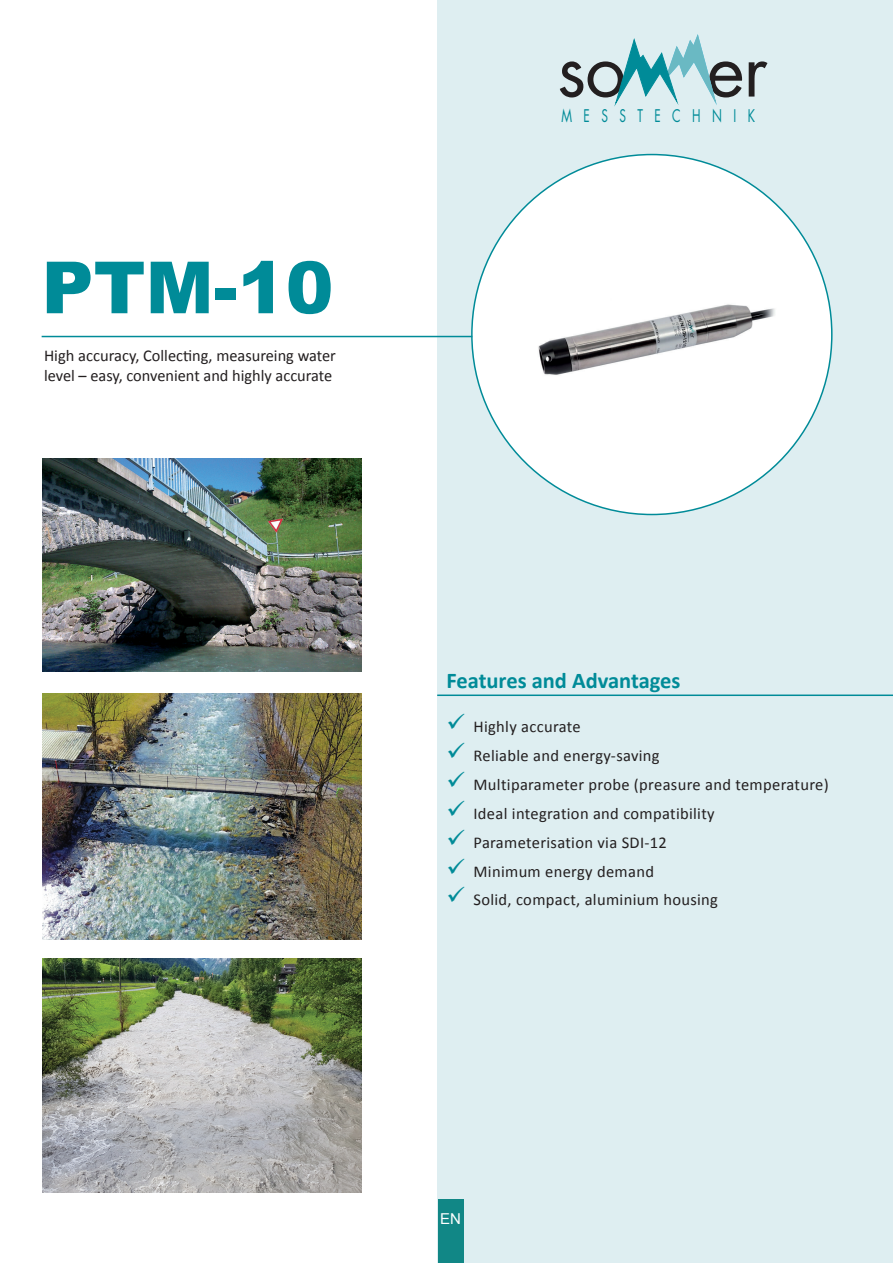
<style>
.page{position:relative;width:893px;height:1263px;background:#fff}
.page>*{position:absolute;margin:0;border:0;box-sizing:border-box;transform-origin:0 0}
.t1{font:72.75px "Futura";color:#231f20}
.t2{font:900 72px "Arial";color:#008b98}
.t3{font:700 22.5px "Calibri";color:#008b98}
.t4{font:16.95px "Futura";letter-spacing:.96em;color:#008b98;scale:.7 1}
.t5{font:16.5px "Calibri";letter-spacing:.02em;color:#231f20}
.t6{font:16.5px/19.8px "Calibri";color:#231f20}
.t7{font:15px "Arial";color:#fff}
.s1{color:#008b98}
</style>
<div class="page">
<div style="left:438px;top:0;width:455px;height:1263px;background:#deeef1"></div>
<div style="left:472px;top:155px;width:360px;height:359px;background:#fff;border-radius:50%"></div>
<hr style="left:437px;top:694px;width:456px;height:2px;background:#008b98">
<hr style="left:42px;top:336px;width:430px;height:1px;background:#008b98">
<img style="left:43px;top:959px;width:318px;height:234px">
<img style="left:43px;top:693px;width:318px;height:247px">
<img style="left:43px;top:458px;width:318px;height:214px">
<img style="left:538px;top:304px;width:237px;height:71px">
<svg style="left:615px;top:34px;width:102px;height:72px"></svg>
<div style="left:438px;top:1199px;width:25px;height:64px;background:#118786"></div>
<h2 class="t2" style="left:42px;top:235px;width:293px">PTM-10</h2>
<p class="t6" style="left:44px;top:346px;width:293px">High accuracy, Collecting, measureing water level – easy, convenient and highly accurate</p>
<h1 class="t1" style="left:557px;top:20px;width:212px">so er</h1>
<p class="t4" style="left:562px;top:104px;width:278px">MESSTECHNIK</p>
<h3 class="t3" style="left:446px;top:666px;width:235px">Features and Advantages</h3>
<p class="t5" style="left:446px;top:716px;width:136px"><span class="s1">✓</span> Highly accurate</p>
<p class="t5" style="left:446px;top:745px;width:215px"><span class="s1">✓</span> Reliable and energy-saving</p>
<p class="t5" style="left:446px;top:774px;width:384px"><span class="s1">✓</span> Multiparameter probe (preasure and temperature)</p>
<p class="t5" style="left:446px;top:803px;width:270px"><span class="s1">✓</span> Ideal integration and compatibility</p>
<p class="t5" style="left:446px;top:832px;width:222px"><span class="s1">✓</span> Parameterisation via SDI-12</p>
<p class="t5" style="left:446px;top:861px;width:209px"><span class="s1">✓</span> Minimum energy demand</p>
<p class="t5" style="left:446px;top:889px;width:273px"><span class="s1">✓</span> Solid, compact, aluminium housing</p>
<p class="t7" style="left:440px;top:1209px;width:22px">EN</p>
</div>
